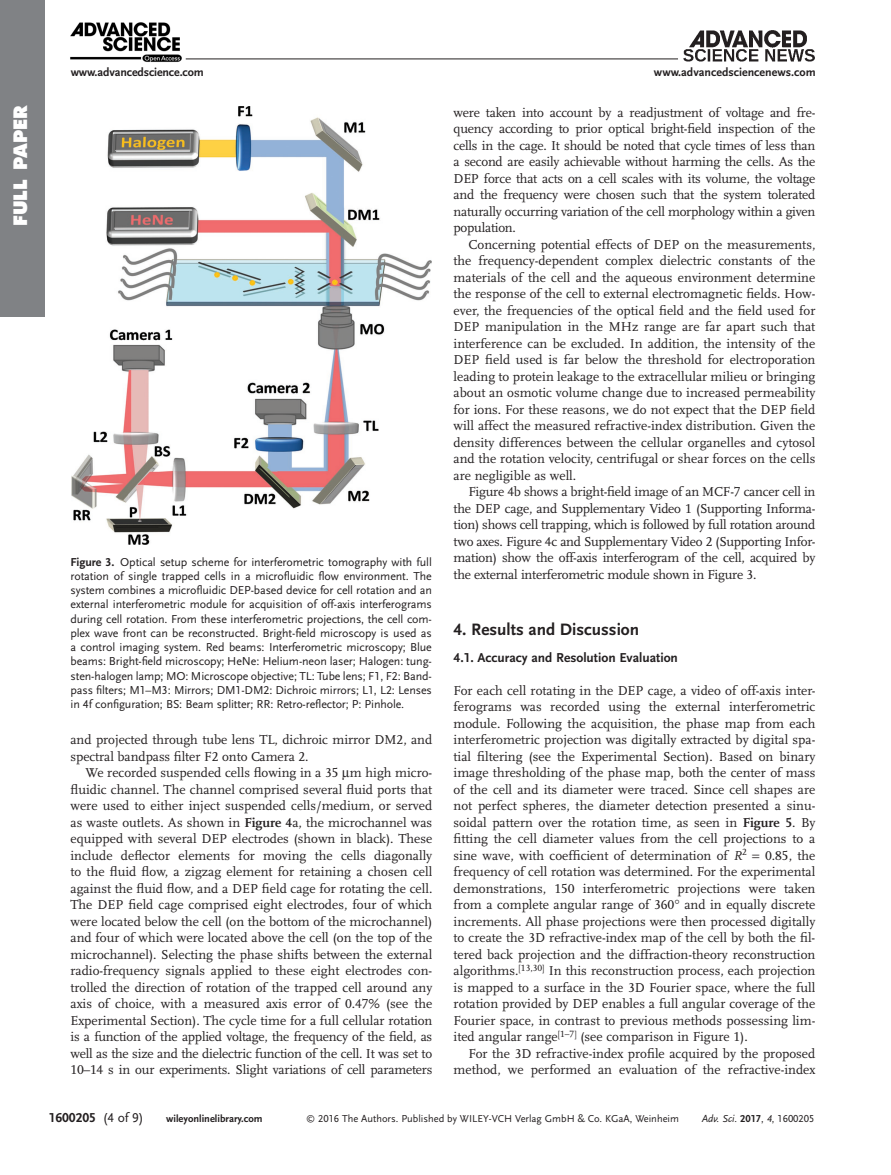
<style>
.page{position:relative;width:891px;height:1175px;background:#fff}
.page>*{position:absolute;margin:0;border:0;box-sizing:border-box;transform-origin:0 0}
.t1{font:800 18px "Futura";letter-spacing:.005em;color:#fff}
.t2{font:700 17.25px "Scala Sans LF";color:#231f20}
.t3{font:13.5px/16.5px "Scala LF";color:#231f20;text-align:justify}
.t4{font:700 13.5px "Scala Sans LF";color:#231f20}
.t5{font:12px/14.2px "Scala Sans LF";letter-spacing:-.01em;color:#231f20;text-align:justify}
.t6{font:700 12px "Scala Sans LF";color:#231f20}
.t7{font:10.5px "Scala Sans LF";color:#231f20}
.t8{font:700 10.5px "Scala Sans LF";color:#231f20}
.t9{font:italic 10.5px "Scala Sans LF";color:#231f20}
.s1{font-weight:700}
.s2{font-style:italic}
.s3{font-weight:700;font-style:normal}
.s4{font-style:normal}
.s5{font-weight:400}
.s6{font-size:9px}
</style>
<div class="page">
<div style="left:0;top:0;width:44px;height:317px;background:#808285"></div>
<img style="left:70px;top:22px;width:112px;height:40px">
<hr style="left:186px;top:59px;width:492px;height:1px;background:#231f20">
<img style="left:683px;top:30px;width:132px;height:31px">
<img style="left:71px;top:107px;width:360px;height:437px">
<h1 class="t1" style="left:9px;top:226px;width:123px;rotate:-90deg">Full paper</h1>
<p class="t6" style="left:71px;top:65px;width:135px">www.advancedscience.com</p>
<p class="t6" style="left:654px;top:65px;width:163px">www.advancedsciencenews.com</p>
<p class="t3" style="left:454px;top:104px;width:363px">were taken into account by a readjustment of voltage and fre&shy;quency according to prior optical bright-field inspection of the cells in the cage. It should be noted that cycle times of less than a second are easily achievable without harming the cells. As the DEP force that acts on a cell scales with its volume, the voltage and the frequency were chosen such that the system tolerated naturally occurring variation of the cell morphology within a given population.</p>
<p class="t3" style="left:454px;top:236px;width:363px;text-indent:15px">Concerning potential effects of DEP on the measurements, the frequency-dependent complex dielectric constants of the materials of the cell and the aqueous environment determine the response of the cell to external electromagnetic fields. How&shy;ever, the frequencies of the optical field and the field used for DEP manipulation in the MHz range are far apart such that interference can be excluded. In addition, the intensity of the DEP field used is far below the threshold for electroporation leading to protein leakage to the extracellular milieu or bringing about an osmotic volume change due to increased permeability for ions. For these reasons, we do not expect that the DEP field will affect the measured refractive-index distribution. Given the density differences between the cellular organelles and cytosol and the rotation velocity, centrifugal or shear forces on the cells are negligible as well.</p>
<p class="t3" style="left:454px;top:484px;width:363px;text-indent:15px">Figure 4b shows a bright-field image of an MCF-7 cancer cell in the DEP cage, and Supplementary Video 1 (Supporting Informa&shy;tion) shows cell trapping, which is followed by full rotation around two axes. Figure 4c and Supplementary Video 2 (Supporting Infor&shy;mation) show the off-axis interferogram of the cell, acquired by the external interferometric module shown in Figure 3.</p>
<p class="t2" style="left:454px;top:619px;width:187px">4. Results and Discussion</p>
<p class="t4" style="left:454px;top:650px;width:226px">4.1. Accuracy and Resolution Evaluation</p>
<p class="t3" style="left:454px;top:682px;width:363px">For each cell rotating in the DEP cage, a video of off-axis inter&shy;ferograms was recorded using the external interferometric module. Following the acquisition, the phase map from each interferometric projection was digitally extracted by digital spa&shy;tial filtering (see the Experimental Section). Based on binary image thresholding of the phase map, both the center of mass of the cell and its diameter were traced. Since cell shapes are not perfect spheres, the diameter detection presented a sinu&shy;soidal pattern over the rotation time, as seen in <span class="s1">Figure 5</span>. By fitting the cell diameter values from the cell projections to a sine wave, with coefficient of determination of <span class="s2">R</span><sup>2</sup></p>
<p class="t5" style="left:71px;top:555px;width:363px"><span class="s1">Figure 3.</span> Optical setup scheme for interferometric tomography with full rotation of single trapped cells in a microfluidic flow environment. The system combines a microfluidic DEP-based device for cell rotation and an external interferometric module for acquisition of off-axis interferograms during cell rotation. From these interferometric projections, the cell com&shy;plex wave front can be reconstructed. Bright-field microscopy is used as a control imaging system. Red beams: Interferometric microscopy; Blue beams: Bright-field microscopy; HeNe: Helium-neon laser; Halogen: tung&shy;sten-halogen lamp; MO: Microscope objective; TL: Tube lens; F1, F2: Band&shy;pass filters; M1–M3: Mirrors; DM1-DM2: Dichroic mirrors; L1, L2: Lenses in 4f configuration; BS: Beam splitter; RR: Retro-reflector; P: Pinhole.</p>
<p class="t3" style="left:71px;top:731px;width:363px">and projected through tube lens TL, dichroic mirror DM2, and spectral bandpass filter F2 onto Camera 2.</p>
<p class="t3" style="left:71px;top:764px;width:363px;text-indent:15px">We recorded suspended cells flowing in a 35 m high micro&shy;fluidic channel. The channel comprised several fluid ports that were used to either inject suspended cells/medium, or served as waste outlets. As shown in <span class="s1">Figure 4</span>a, the microchannel was equipped with several DEP electrodes (shown in black). These include deflector elements for moving the cells diagonally to the fluid flow, a zigzag element for retaining a chosen cell against the fluid flow, and a DEP field cage for rotating the cell.<br>The DEP field cage comprised eight electrodes, four of which were located below the cell (on the bottom of the microchannel) and four of which were located above the cell (on the top of the microchannel). Selecting the phase shifts between the external radio-frequency signals applied to these eight electrodes con&shy;trolled the direction of rotation of the trapped cell around any axis of choice, with a measured axis error of 0.47% (see the Experimental Section). The cycle time for a full cellular rotation is a function of the applied voltage, the frequency of the field, as well as the size and the dielectric function of the cell. It was set to 10–14 s in our experiments. Slight variations of cell parameters</p>
<p class="t3" style="left:454px;top:847px;width:363px;text-indent:312px">0.85, the frequency of cell rotation was determined. For the experimental demonstrations, 150 interferometric projections were taken from a complete angular range of 360 and in equally discrete increments. All phase projections were then processed digitally to create the 3D refractive-index map of the cell by both the fil&shy;tered back projection and the diffraction-theory reconstruction algorithms.<sup>[13,30]</sup> In this reconstruction process, each projection is mapped to a surface in the 3D Fourier space, where the full rotation provided by DEP enables a full angular coverage of the Fourier space, in contrast to previous methods possessing lim&shy;ited angular range<sup>[1–7]</sup> (see comparison in Figure 1).</p>
<p class="t3" style="left:454px;top:1045px;width:363px;text-align:right">For the 3D refractive-index profile acquired by the proposed method, we performed an evaluation of the refractive-index</p>
<p class="t9" style="left:702px;top:1113px;width:114px">Adv. Sci. <span class="s3">2017</span><span class="s4">,</span> 4<span class="s4">, 1600205</span></p>
<p class="t4" style="left:49px;top:1110px;width:97px">1600205 <span class="s5">(4 of 9)</span></p>
<p class="t8" style="left:166px;top:1113px;width:98px">wileyonlinelibrary.com</p>
<p class="t7" style="left:306px;top:1113px;width:374px"><span class="s6">©</span> 2016 The Authors. Published by WILEY-VCH Verlag GmbH &amp; Co. KGaA, Weinheim</p>
</div>
